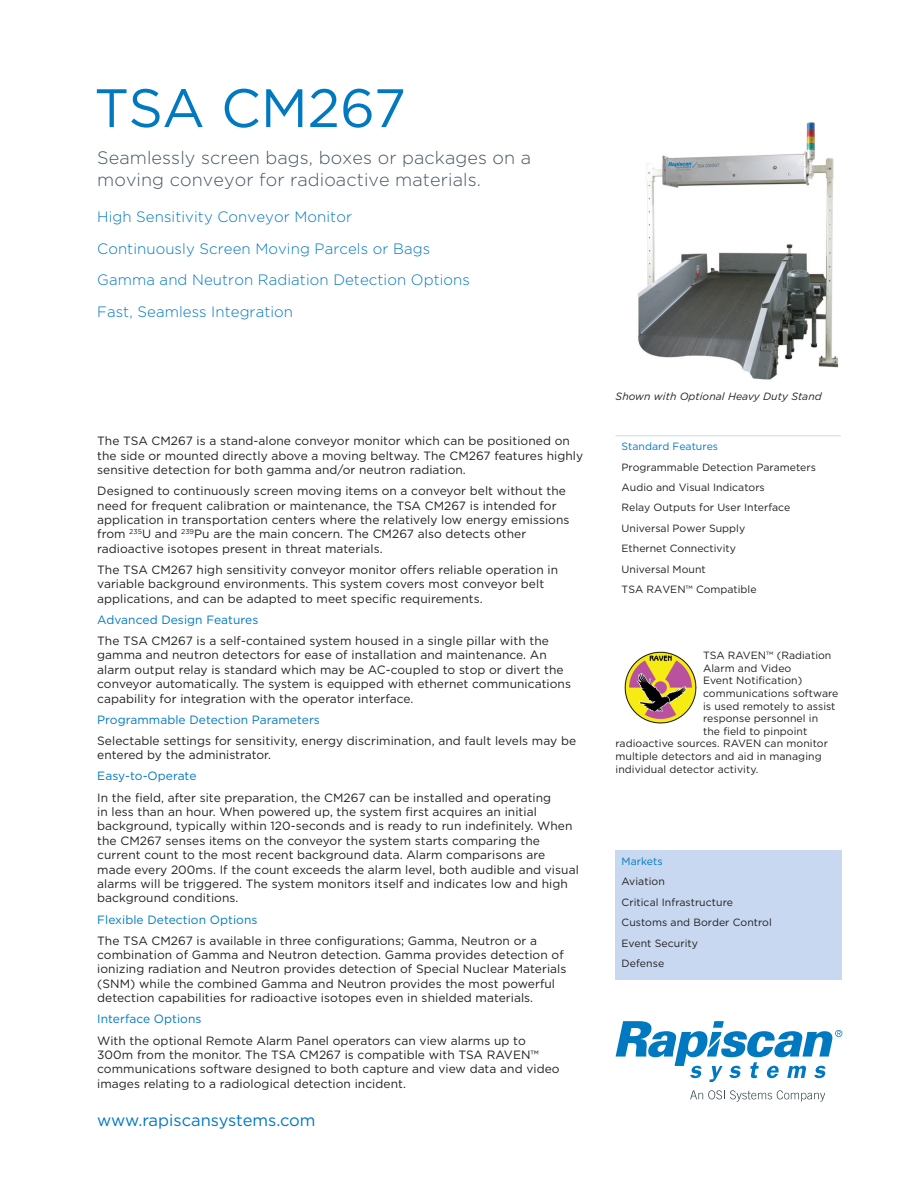
<style>
.page{position:relative;width:918px;height:1188px;background:#fff}
.page>*{position:absolute;margin:0;border:0;box-sizing:border-box;transform-origin:0 0}
.t1{font:54px "Gotham";letter-spacing:-.01em;color:#0079c1}
.Leading_Sentence{font:300 18px/21.6px "Gotham";letter-spacing:.005em;color:#465560}
.t2{font:16.5px "Gotham";color:#0079c1}
.Highlights{font:300 15px "Gotham";letter-spacing:.005em;color:#0079c1}
.Copy_Text{font:12px/14.4px "Gotham";letter-spacing:.005em;color:#231f20}
.Copy_Text-2{font:12px "Gotham";letter-spacing:.005em;color:#0079c1}
.Box_text{font:10.5px "Gotham";letter-spacing:.005em;color:#231f20}
.Specifications{font:10.5px "Gotham";color:#231f20}
.Product_Photo_Title{font:italic 10.5px "Gotham";letter-spacing:.005em;color:#231f20}
.Specifications-2{font:10.5px "Gotham";color:#0079c1}
.Box_Header{font:10.5px "Gotham";letter-spacing:.005em;color:#0079c1}
</style>
<div class="page">
<svg style="left:616px;top:1021px;width:226px;height:61px"></svg>
<svg style="left:690px;top:1090px;width:135px;height:12px"></svg>
<img style="left:637px;top:122px;width:202px;height:258px">
<hr style="left:616px;top:436px;width:225px;height:1px;background:#c7d8f0">
<div style="left:616px;top:850px;width:226px;height:130px;background:#c7d8f0"></div>
<img style="left:624px;top:652px;width:72px;height:72px">
<p class="t1" style="left:94px;top:73px;width:313px">TSA CM267</p>
<p class="Leading_Sentence" style="left:97px;top:147px;width:435px">Seamlessly screen bags, boxes or packages on a moving conveyor for radioactive materials.</p>
<p class="Highlights" style="left:97px;top:209px;width:256px">High Sensitivity Conveyor Monitor</p>
<p class="Highlights" style="left:97px;top:240px;width:334px">Continuously Screen Moving Parcels or Bags</p>
<p class="Highlights" style="left:97px;top:272px;width:374px">Gamma and Neutron Radiation Detection Options</p>
<p class="Highlights" style="left:97px;top:303px;width:197px">Fast, Seamless Integration</p>
<p class="Copy_Text" style="left:97px;top:433px;width:487px">The TSA CM267 is a stand-alone conveyor monitor which can be positioned on the side or mounted directly above a moving beltway. The CM267 features highly sensitive detection for both gamma and/or neutron radiation.</p>
<p class="Copy_Text" style="left:97px;top:483px;width:474px">Designed to continuously screen moving items on a conveyor belt without the need for frequent calibration or maintenance, the TSA CM267 is intended for application in transportation centers where the relatively low energy emissions from <sup>235</sup>U and <sup>239</sup>Pu are the main concern. The CM267 also detects other radioactive isotopes present in threat materials.</p>
<p class="Copy_Text" style="left:97px;top:562px;width:462px">The TSA CM267 high sensitivity conveyor monitor offers reliable operation in variable background environments. This system covers most conveyor belt applications, and can be adapted to meet specific requirements.</p>
<p class="Copy_Text-2" style="left:97px;top:612px;width:163px">Advanced Design Features</p>
<p class="Copy_Text" style="left:97px;top:633px;width:475px">The TSA CM267 is a self-contained system housed in a single pillar with the gamma and neutron detectors for ease of installation and maintenance. An alarm output relay is standard which may be AC-coupled to stop or divert the conveyor automatically. The system is equipped with ethernet communications capability for integration with the operator interface.</p>
<p class="Copy_Text-2" style="left:97px;top:712px;width:224px">Programmable Detection Parameters</p>
<p class="Copy_Text" style="left:97px;top:733px;width:480px">Selectable settings for sensitivity, energy discrimination, and fault levels may be entered by the administrator.</p>
<p class="Copy_Text-2" style="left:97px;top:769px;width:101px">Easy-to-Operate</p>
<p class="Copy_Text" style="left:97px;top:790px;width:483px">In the field, after site preparation, the CM267 can be installed and operating<br>in less than an hour. When powered up, the system first acquires an initial background, typically within 120-seconds and is ready to run indefinitely. When the CM267 senses items on the conveyor the system starts comparing the current count to the most recent background data. Alarm comparisons are made every 200ms. If the count exceeds the alarm level, both audible and visual alarms will be triggered. The system monitors itself and indicates low and high background conditions.</p>
<p class="Copy_Text-2" style="left:97px;top:912px;width:162px">Flexible Detection Options</p>
<p class="Copy_Text" style="left:97px;top:933px;width:471px">The TSA CM267 is available in three configurations; Gamma, Neutron or a combination of Gamma and Neutron detection. Gamma provides detection of ionizing radiation and Neutron provides detection of Special Nuclear Materials (SNM) while the combined Gamma and Neutron provides the most powerful detection capabilities for radioactive isotopes even in shielded materials.</p>
<p class="Copy_Text-2" style="left:97px;top:1012px;width:106px">Interface Options</p>
<p class="Copy_Text" style="left:97px;top:1033px;width:464px">With the optional Remote Alarm Panel operators can view alarms up to 300m from the monitor. The TSA CM267 is compatible with TSA RAVEN™ communications software designed to both capture and view data and video images relating to a radiological detection incident.</p>
<p class="t2" style="left:97px;top:1110px;width:220px">www.rapiscansystems.com</p>
<p class="Product_Photo_Title" style="left:616px;top:389px;width:208px">Shown with Optional Heavy Duty Stand</p>
<p class="Specifications-2" style="left:622px;top:440px;width:98px">Standard Features</p>
<p class="Specifications" style="left:622px;top:460px;width:196px">Programmable Detection Parameters</p>
<p class="Specifications" style="left:622px;top:481px;width:145px">Audio and Visual Indicators</p>
<p class="Specifications" style="left:622px;top:501px;width:170px">Relay Outputs for User Interface</p>
<p class="Specifications" style="left:622px;top:521px;width:125px">Universal Power Supply</p>
<p class="Specifications" style="left:622px;top:542px;width:116px">Ethernet Connectivity</p>
<p class="Specifications" style="left:622px;top:562px;width:86px">Universal Mount</p>
<p class="Specifications" style="left:622px;top:583px;width:136px">TSA RAVEN™ Compatible</p>
<p class="Box_text" style="left:703px;top:649px;width:130px">TSA RAVEN™ (Radiation</p>
<p class="Box_text" style="left:703px;top:661px;width:90px">Alarm and Video</p>
<p class="Box_text" style="left:703px;top:674px;width:101px">Event Notification)</p>
<p class="Box_text" style="left:703px;top:687px;width:137px">communications software</p>
<p class="Box_text" style="left:703px;top:699px;width:134px">is used remotely to assist</p>
<p class="Box_text" style="left:703px;top:712px;width:117px">response personnel in</p>
<p class="Box_text" style="left:703px;top:724px;width:106px">the field to pinpoint</p>
<p class="Box_text" style="left:616px;top:737px;width:214px">radioactive sources. RAVEN can monitor</p>
<p class="Box_text" style="left:616px;top:750px;width:208px">multiple detectors and aid in managing</p>
<p class="Box_text" style="left:616px;top:762px;width:144px">individual detector activity.</p>
<p class="Box_Header" style="left:622px;top:855px;width:43px">Markets</p>
<p class="Box_text" style="left:622px;top:875px;width:45px">Aviation</p>
<p class="Box_text" style="left:622px;top:895px;width:113px">Critical Infrastructure</p>
<p class="Box_text" style="left:622px;top:916px;width:152px">Customs and Border Control</p>
<p class="Box_text" style="left:622px;top:936px;width:78px">Event Security</p>
<p class="Box_text" style="left:622px;top:957px;width:44px">Defense</p>
</div>
